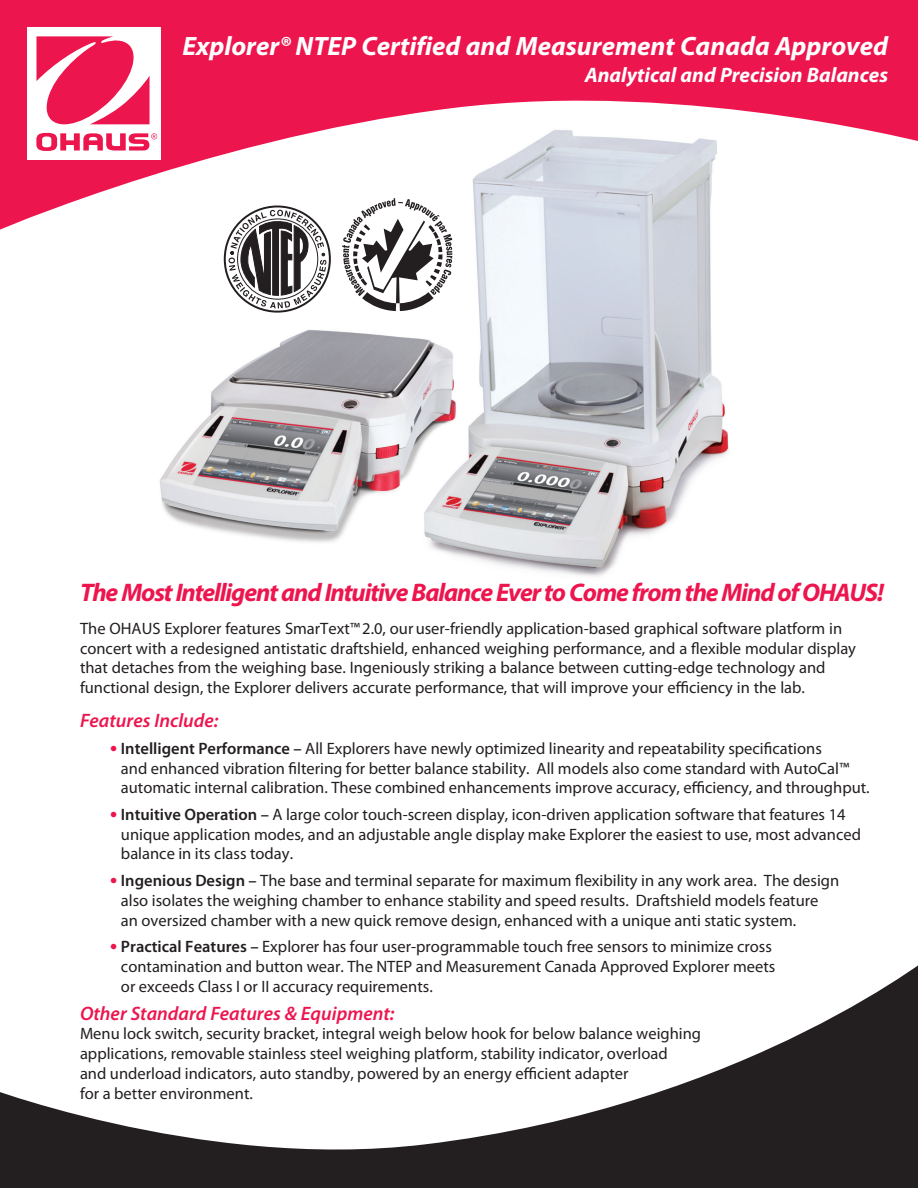
<style>
.page{position:relative;width:918px;height:1188px;background:#fff}
.page>*{position:absolute;margin:0;border:0;box-sizing:border-box;transform-origin:0 0}
.Cover_Product_Name{font:italic 700 26.7px "Myriad Pro";color:#fff}
.Cover_Headline_Text{font:italic 700 25.5px "Myriad Pro";letter-spacing:-.045em;color:#ed154e}
.Cover_Product_Name-2{font:italic 700 21px "Myriad Pro";color:#fff}
.Cover_Copy_Text{font:italic 600 19.5px "Myriad Pro";color:#ed154e}
.Cover_Headline_Text-2{font:16.5px/19.8px "Myriad Pro";color:#231f20}
.s1{font-weight:700;font-size:21px;color:#ed154e}
.s2{font-weight:600}
</style>
<div class="page">
<img style="left:160px;top:242px;width:569px;height:335px">
<svg style="left:0;top:965px;width:918px;height:223px"></svg>
<svg style="left:0;top:0;width:918px;height:242px;fill:#ed154e"></svg>
<div style="left:27px;top:27px;width:133px;height:133px;background:#fff"></div>
<svg style="left:36px;top:36px;width:121px;height:115px"></svg>
<svg style="left:229px;top:210px;width:97px;height:113px"></svg>
<svg style="left:342px;top:198px;width:110px;height:113px"></svg>
<p class="Cover_Product_Name" style="left:182px;top:28px;width:707px">Explorer® NTEP Certified and Measurement Canada Approved</p>
<p class="Cover_Product_Name-2" style="left:585px;top:61px;width:305px">Analytical and Precision Balances</p>
<p class="Cover_Headline_Text" style="left:80px;top:576px;width:805px">The Most Intelligent and Intuitive Balance Ever to Come from the Mind of OHAUS!</p>
<p class="Cover_Headline_Text-2" style="left:80px;top:618px;width:778px">The OHAUS Explorer features SmarText™2.0, ouruser-friendly application-based graphical software platform in concert with a redesigned antistatic draftshield, enhanced weighing performance, and a flexible modular display that detaches from the weighing base. Ingeniously striking a balance between cutting-edge technology and functional design, the Explorer delivers accurate performance, that will improve your efficiency in the lab.</p>
<p class="Cover_Copy_Text" style="left:80px;top:708px;width:140px">Features Include:</p>
<p class="Cover_Headline_Text-2" style="left:121px;top:738px;width:750px;text-indent:-11px"><span class="s1">•</span> <span class="s2">Intelligent Performance –</span> All Explorers have newly optimized linearity and repeatability specifications<br>and enhanced vibration filtering for better balance stability. All models also come standard with AutoCal™ automatic internal calibration. These combined enhancements improve accuracy, efficiency, and throughput.</p>
<p class="Cover_Headline_Text-2" style="left:121px;top:804px;width:742px;text-indent:-11px"><span class="s1">•</span> <span class="s2">Intuitive Operation –</span> A large color touch-screen display, icon-driven application software that features 14 unique application modes, and an adjustable angle display make Explorer the easiest to use, most advanced balance in its class today.</p>
<p class="Cover_Headline_Text-2" style="left:121px;top:870px;width:720px;text-indent:-11px"><span class="s1">•</span> <span class="s2">Ingenious Design –</span> The base and terminal separate for maximum flexibility in any work area. The design also isolates the weighing chamber to enhance stability and speed results. Draftshield models feature an oversized chamber with a new quick remove design, enhanced with a unique anti static system.</p>
<p class="Cover_Headline_Text-2" style="left:121px;top:936px;width:656px;text-indent:-11px"><span class="s1">•</span> <span class="s2">Practical Features –</span> Explorer has four user-programmable touch free sensors to minimize cross contamination and button wear. The NTEP and Measurement Canada Approved Explorer meets or exceeds Class I or II accuracy requirements.</p>
<p class="Cover_Copy_Text" style="left:80px;top:1001px;width:316px">Other Standard Features &amp; Equipment:</p>
<p class="Cover_Headline_Text-2" style="left:80px;top:1024px;width:623px">Menu lock switch, security bracket, integral weigh below hook for below balance weighing applications, removable stainless steel weighing platform, stability indicator, overload<br>and underload indicators, auto standby, powered by an energy efficient adapter<br>for a better environment.</p>
</div>
